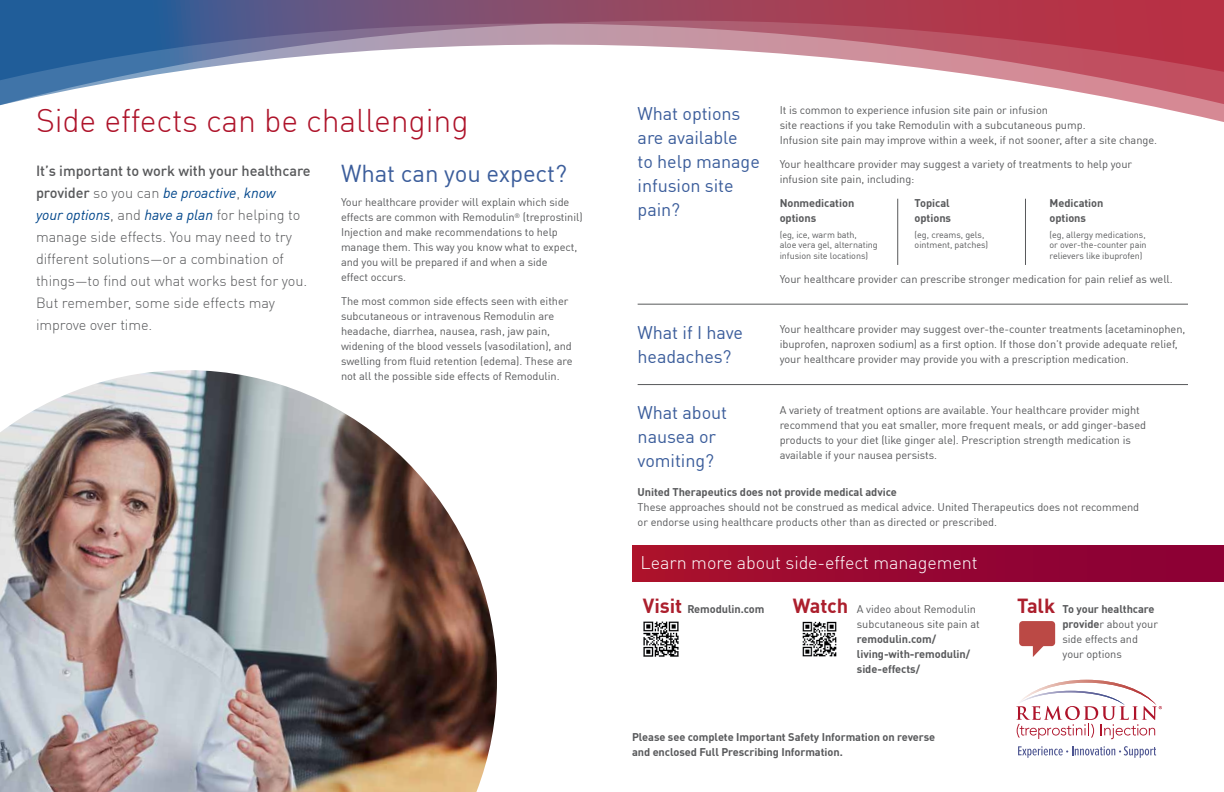
<style>
.page{position:relative;width:1224px;height:792px;background:#fff}
.page>*{position:absolute;margin:0;border:0;box-sizing:border-box;transform-origin:0 0}
.t1{font:300 32.2px "DIN Pro";letter-spacing:-.005em;color:#ae132a}
.t2{font:24px "DIN Pro";letter-spacing:-.005em;color:#3b5d9b}
.t3{font:18px/24px "DIN Pro";letter-spacing:-.005em;color:#3b5d9b}
.t4{font:300 18px "DIN Pro";letter-spacing:-.005em;color:#fff}
.t5{font:300 14.5px/22px "DIN Pro";letter-spacing:-.005em;color:#58595b}
.t6{font:11px/15px "DIN Pro";letter-spacing:-.005em;color:#58595b}
.t7{font:700 11px/15px "DIN Pro";letter-spacing:-.005em;color:#58595b}
.t8{font:9px/10.8px "DIN Pro";letter-spacing:-.005em;color:#58595b}
.s1{font-weight:500}
.s2{font-weight:400;font-style:italic;color:#00468b}
.s3{font-weight:700;font-size:20px;color:#ac1f2d}
.s4{font-size:20px;color:#ac1f2d}
.s5{font-weight:700}
</style>
<div class="page">
<div style="left:632px;top:545px;width:592px;height:36px;background:linear-gradient(to right,#a9112d,#870036)"></div>
<svg style="left:0;top:0;width:1224px;height:122px"></svg>
<svg style="left:1016px;top:680px;width:146px;height:59px"></svg>
<svg style="left:1018px;top:746px;width:138px;height:12px"></svg>
<hr style="left:897px;top:199px;width:1px;height:66px;background:#58595b">
<hr style="left:1025px;top:199px;width:1px;height:66px;background:#58595b">
<hr style="left:638px;top:304px;width:550px;height:1px;background:#58595b">
<hr style="left:638px;top:384px;width:550px;height:1px;background:#58595b">
<div style="left:1019px;top:621px;width:36px;height:25px;background:#bb4945;border-radius:4px"></div>
<svg style="left:1033px;top:646px;width:17px;height:11px"></svg>
<img style="left:0;top:370px;width:497px;height:422px">
<img style="left:643px;top:621px;width:36px;height:36px">
<img style="left:802px;top:621px;width:35px;height:36px">
<h1 class="t1" style="left:36px;top:96px;width:434px">Side effects can be challenging</h1>
<p class="t5" style="left:36px;top:159px;width:276px"><span class="s1">It’s important to work with your healthcare provider</span> so you can <span class="s2">be proactive</span>, <span class="s2">know<br>your options</span>, and <span class="s2">have a plan</span> for helping to manage side effects. You may need to try different solutions—or a combination of things—to find out what works best for you.<br>But remember, some side effects may improve over time.</p>
<h2 class="t2" style="left:341px;top:155px;width:228px">What can you expect?</h2>
<p class="t6" style="left:341px;top:194px;width:243px">Your healthcare provider will explain which side effects are common with Remodulin<sup>®</sup> (treprostinil)<br>Injection and make recommendations to help manage them. This way you know what to expect, and you will be prepared if and when a side<br>effect occurs.</p>
<p class="t6" style="left:341px;top:293px;width:233px">The most common side effects seen with either subcutaneous or intravenous Remodulin are headache, diarrhea, nausea, rash, jaw pain, widening of the blood vessels (vasodilation), and swelling from fluid retention (edema). These are not all the possible side effects of Remodulin.</p>
<h3 class="t3" style="left:638px;top:100px;width:124px">What options are available<br>to help manage infusion site pain?</h3>
<p class="t6" style="left:780px;top:102px;width:379px">It is common to experience infusion site pain or infusion<br>site reactions if you take Remodulin with a subcutaneous pump.<br>Infusion site pain may improve within a week, if not sooner, after a site change.</p>
<p class="t6" style="left:780px;top:156px;width:354px">Your healthcare provider may suggest a variety of treatments to help your infusion site pain, including:</p>
<p class="t7" style="left:780px;top:195px;width:76px">Nonmedication options</p>
<p class="t8" style="left:780px;top:228px;width:100px">(eg, ice, warm bath,<br>aloe vera gel, alternating infusion site locations)</p>
<p class="t7" style="left:1050px;top:195px;width:55px">Medication options</p>
<p class="t8" style="left:1050px;top:228px;width:99px;text-align:justify">(eg, allergy medications, or over-the-counter pain relievers like ibuprofen)</p>
<p class="t6" style="left:780px;top:271px;width:395px">Your healthcare provider can prescribe stronger medication for pain relief as well.</p>
<p class="t7" style="left:915px;top:195px;width:38px">Topical options</p>
<p class="t8" style="left:915px;top:228px;width:75px">(eg, creams, gels, ointment, patches)</p>
<h3 class="t3" style="left:638px;top:319px;width:107px">What if I have headaches?</h3>
<p class="t6" style="left:780px;top:321px;width:407px">Your healthcare provider may suggest over-the-counter treatments (acetaminophen, ibuprofen, naproxen sodium) as a first option. If those don’t provide adequate relief, your healthcare provider may provide you with a prescription medication.</p>
<h3 class="t3" style="left:638px;top:400px;width:91px">What about nausea or vomiting?</h3>
<p class="t6" style="left:780px;top:402px;width:368px">A variety of treatment options are available. Your healthcare provider might recommend that you eat smaller, more frequent meals, or add ginger-based products to your diet (like ginger ale). Prescription strength medication is available if your nausea persists.</p>
<p class="t7" style="left:638px;top:484px;width:261px">United Therapeutics does not provide medical advice</p>
<p class="t6" style="left:638px;top:499px;width:503px">These approaches should not be construed as medical advice. United Therapeutics does not recommend or endorse using healthcare products other than as directed or prescribed.</p>
<h3 class="t4" style="left:641px;top:549px;width:339px">Learn more about side-effect management</h3>
<p class="t6" style="left:857px;top:601px;width:124px;text-indent:-64px"><span class="s3">Watch</span> A video about Remodulin subcutaneous site pain at</p>
<p class="t7" style="left:857px;top:631px;width:115px">remodulin.com/ living-with-remodulin/ side-effects/</p>
<p class="t7" style="left:643px;top:601px;width:123px"><span class="s4">Visit</span> Remodulin.com</p>
<p class="t7" style="left:632px;top:729px;width:305px">Please see complete Important Safety Information on reverse and enclosed Full Prescribing Information.</p>
<p class="t6" style="left:1063px;top:601px;width:97px;text-indent:-45px"><span class="s3">Talk</span> <span class="s5">To your healthcare provide</span>r about your side effects and your options</p>
</div>
